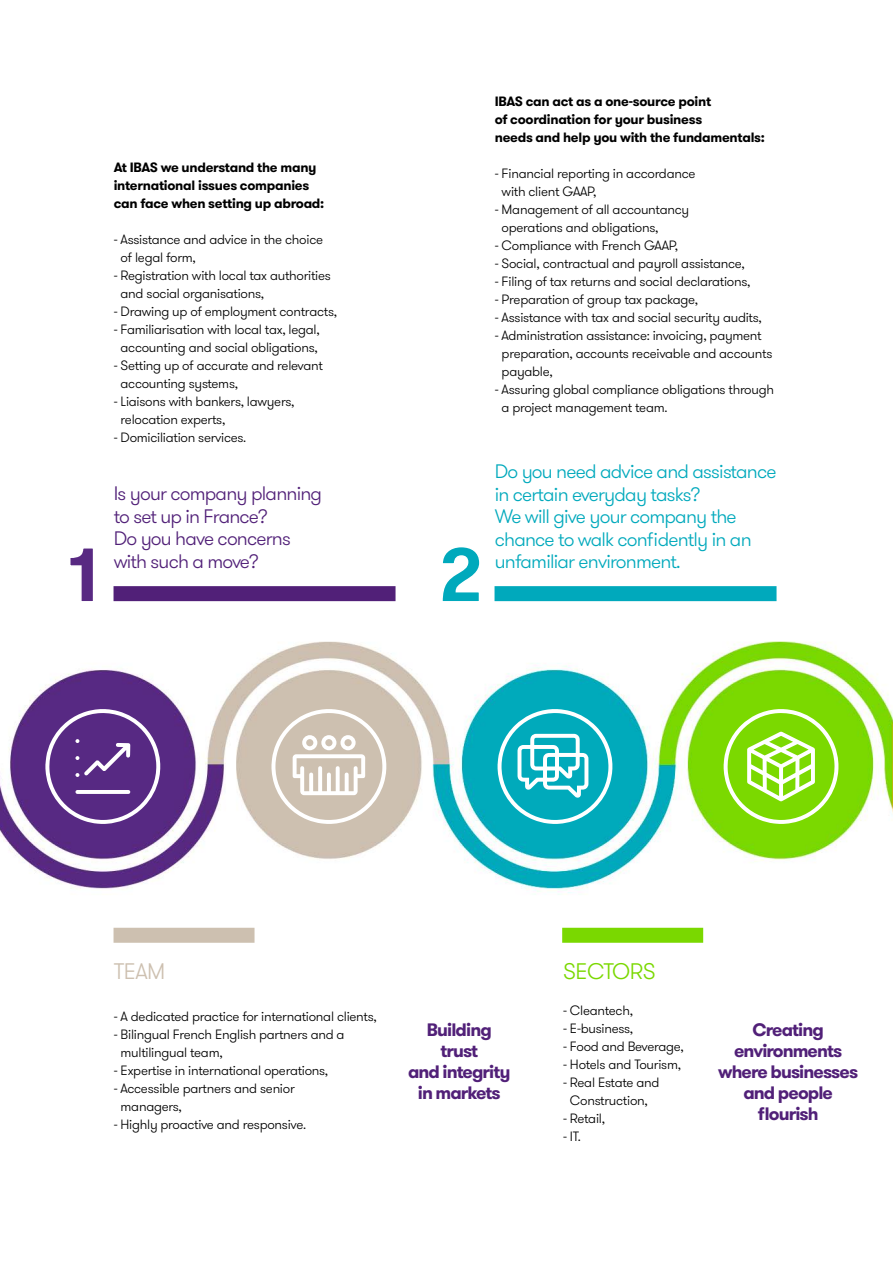
<style>
.page{position:relative;width:893px;height:1263px;background:#fff}
.page>*{position:absolute;margin:0;border:0;box-sizing:border-box;transform-origin:0 0}
.t1{font:700 77.1px "GT Walsheim Pro";color:#582982}
.t2{font:700 77.1px "GT Walsheim Pro";color:#00a9bc}
.t3{font:300 22.5px "GT Walsheim Pro";letter-spacing:-.025em;color:#7ad800}
.t4{font:300 22.5px "GT Walsheim Pro";color:#cdc0b0}
.t5{font:300 19.5px/22.5px "GT Walsheim Pro";letter-spacing:-.04em;color:#00a9bc}
.t6{font:300 19.5px/22.5px "GT Walsheim Pro";letter-spacing:-.04em;color:#512078}
.t7{font:700 18px/21px "GT Walsheim Pro";letter-spacing:-.05em;color:#512078;text-align:center}
.t8{font:300 13.5px/18px "GT Walsheim Pro";letter-spacing:-.02em;color:#000}
.t9{font:700 13.5px/18px "GT Walsheim Pro";letter-spacing:-.02em;color:#000}
</style>
<div class="page">
<img style="left:0;top:586px;width:893px;height:357px">
<svg style="left:271px;top:709px;width:115px;height:115px"></svg>
<svg style="left:724px;top:709px;width:114px;height:115px"></svg>
<svg style="left:45px;top:709px;width:115px;height:115px;background:#6f4895"></svg>
<svg style="left:498px;top:709px;width:114px;height:115px"></svg>
<svg style="left:68px;top:586px;width:27px;height:17px"></svg>
<svg style="left:440px;top:586px;width:41px;height:17px"></svg>
<div style="left:494px;top:586px;width:282px;height:15px;background:#00a9bc"></div>
<div style="left:114px;top:586px;width:282px;height:15px;background:#512078"></div>
<div style="left:114px;top:928px;width:141px;height:15px;background:#cdc0b0"></div>
<div style="left:562px;top:928px;width:141px;height:15px;background:#7ad800"></div>
<p class="t9" style="left:114px;top:158px;width:212px">At IBAS we understand the many international issues companies can face when setting up abroad:</p>
<p class="t8" style="left:121px;top:231px;width:204px;text-indent:-7px">- Assistance and advice in the choice of legal form,</p>
<p class="t8" style="left:121px;top:267px;width:212px;text-indent:-7px">- Registration with local tax authorities and social organisations,</p>
<p class="t8" style="left:114px;top:303px;width:225px">- Drawing up of employment contracts,</p>
<p class="t8" style="left:114px;top:321px;width:208px;text-align:center">- Familiarisation with local tax, legal, accounting and social obligations,</p>
<p class="t8" style="left:121px;top:357px;width:204px;text-indent:-7px">- Setting up of accurate and relevant accounting systems,</p>
<p class="t8" style="left:121px;top:393px;width:175px;text-indent:-7px">- Liaisons with bankers, lawyers, relocation experts,</p>
<p class="t8" style="left:114px;top:429px;width:134px">- Domiciliation services.</p>
<h3 class="t6" style="left:114px;top:483px;width:210px">Is your company planning to set up in France?<br>Do you have concerns with such a move?</h3>
<h1 class="t1" style="left:68px;top:524px;width:33px">1</h1>
<h1 class="t2" style="left:438px;top:524px;width:46px">2</h1>
<p class="t9" style="left:495px;top:93px;width:272px">IBAS can act as a one-source point<br>of coordination for your business<br>needs and help you with the fundamentals:</p>
<p class="t8" style="left:502px;top:165px;width:195px;text-indent:-7px">- Financial reporting in accordance with client GAAP,</p>
<p class="t8" style="left:502px;top:201px;width:189px;text-indent:-7px">- Management of all accountancy operations and obligations,</p>
<p class="t8" style="left:495px;top:237px;width:185px">- Compliance with French GAAP,</p>
<p class="t8" style="left:495px;top:255px;width:252px">- Social, contractual and payroll assistance,</p>
<p class="t8" style="left:495px;top:273px;width:257px">- Filing of tax returns and social declarations,</p>
<p class="t8" style="left:495px;top:291px;width:205px">- Preparation of group tax package,</p>
<p class="t8" style="left:495px;top:309px;width:269px">- Assistance with tax and social security audits,</p>
<p class="t8" style="left:502px;top:327px;width:272px;text-indent:-7px">- Administration assistance: invoicing, payment preparation, accounts receivable and accounts payable,</p>
<p class="t8" style="left:502px;top:381px;width:274px;text-indent:-7px">- Assuring global compliance obligations through a project management team.</p>
<h3 class="t5" style="left:495px;top:461px;width:283px">Do you need advice and assistance in certain everyday tasks?<br>We will give your company the chance to walk confidently in an unfamiliar environment.</h3>
<h2 class="t4" style="left:114px;top:957px;width:53px">Team</h2>
<p class="t8" style="left:114px;top:1007px;width:265px">- A dedicated practice for international clients,</p>
<p class="t8" style="left:121px;top:1025px;width:225px;text-indent:-7px">- Bilingual French E nglish partners and a multilingual team,</p>
<p class="t8" style="left:114px;top:1061px;width:216px">- Expertise in international operations,</p>
<p class="t8" style="left:121px;top:1079px;width:176px;text-indent:-7px">- Accessible partners and senior managers,</p>
<p class="t8" style="left:114px;top:1115px;width:194px">- Highly proactive and responsive.</p>
<h3 class="t7" style="left:408px;top:1019px;width:104px">Building trust<br>and integrity in markets</h3>
<h2 class="t3" style="left:563px;top:957px;width:91px">Sectors</h2>
<p class="t8" style="left:563px;top:1001px;width:71px">- Cleantech,</p>
<p class="t8" style="left:563px;top:1019px;width:72px">- E-business,</p>
<p class="t8" style="left:563px;top:1037px;width:122px">- Food and Beverage,</p>
<p class="t8" style="left:563px;top:1055px;width:119px">- Hotels and Tourism,</p>
<p class="t8" style="left:563px;top:1073px;width:98px;text-align:center">- Real Estate and<br>Construction,</p>
<p class="t8" style="left:563px;top:1109px;width:43px">- Retail,</p>
<p class="t8" style="left:563px;top:1127px;width:19px">- IT.</p>
<h3 class="t7" style="left:718px;top:1019px;width:142px">Creating environments where businesses and people flourish</h3>
</div>
